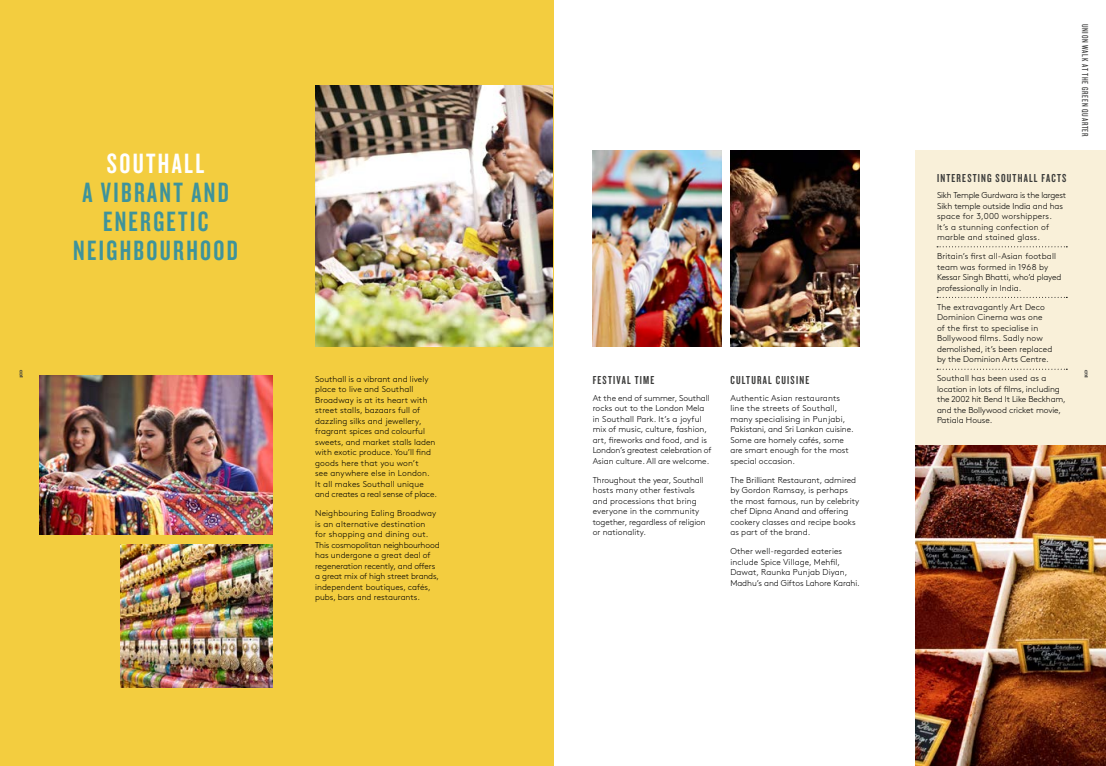
<style>
.page{position:relative;width:1106px;height:766px;background:#fff}
.page>*{position:absolute;margin:0;border:0;box-sizing:border-box;transform-origin:0 0}
.t1{font:29px/29px "Knockout HTF48 Featherweight";letter-spacing:.08em;color:#3e939b;text-align:center}
.t2{font:29px "Knockout HTF48 Featherweight";letter-spacing:.08em;color:#fff}
.t3{font:12px "Knockout HTF48 Featherweight";letter-spacing:.1em;color:#3c3c3b}
.t4{font:9px "Knockout HTF28 Junior Featherwt";letter-spacing:.08em;color:#3c3c3b}
.t5{font:300 8.5px/10.5px "Brown Pro";color:#000}
</style>
<div class="page">
<div style="left:0;top:0;width:553px;height:765px;background:#f3cd3f"></div>
<img style="left:315px;top:85px;width:238px;height:261px">
<img style="left:40px;top:375px;width:232px;height:159px">
<img style="left:120px;top:544px;width:152px;height:143px">
<div style="left:915px;top:151px;width:191px;height:329px;background:#f9f0d9"></div>
<img style="left:730px;top:151px;width:129px;height:195px">
<img style="left:592px;top:151px;width:130px;height:195px">
<img style="left:915px;top:446px;width:191px;height:319px">
<svg style="left:937px;top:246px;width:130px;height:1px"></svg>
<svg style="left:937px;top:297px;width:130px;height:1px"></svg>
<svg style="left:937px;top:368px;width:130px;height:1px"></svg>
<p class="t4" style="left:1089px;top:24px;width:114px;rotate:90deg">UNION WALK AT THE GREEN QUARTER</p>
<h1 class="t2" style="left:107px;top:149px;width:99px">SOUTHALL</h1>
<h1 class="t1" style="left:73px;top:178px;width:166px">A VIBRANT AND<br>ENERGETIC<br>NEIGHBOURHOOD</h1>
<h2 class="t3" style="left:937px;top:172px;width:131px">INTERESTING SOUTHALL FACTS</h2>
<p class="t5" style="left:937px;top:189px;width:131px">Sikh Temple Gurdwara is the largest<br>Sikh temple outside India and has space for 3,000 worshippers.<br>It’s a stunning confection of marble and stained glass.</p>
<p class="t5" style="left:937px;top:250px;width:126px">Britain’s first all-Asian football team was formed in 1968 by<br>Kessar Singh Bhatti, who’d played professionally in India.</p>
<p class="t5" style="left:937px;top:301px;width:117px">The extravagantly Art Deco<br>Dominion Cinema was one of the first to specialise in<br>Bollywood films. Sadly now demolished, it’s been replaced by the Dominion Arts Centre.</p>
<p class="t5" style="left:937px;top:372px;width:130px">Southall has been used as a location in lots of films, including the 2002 hit Bend It Like Beckham, and the Bollywood cricket movie,<br>Patiala House.</p>
<p class="t4" style="left:20px;top:368px;width:5px">8</p>
<p class="t4" style="left:1084px;top:368px;width:5px">9</p>
<p class="t5" style="left:315px;top:373px;width:123px">Southall is a vibrant and lively place to live and Southall<br>Broadway is at its heart with street stalls, bazaars full of dazzling silks and jewellery, fragrant spices and colourful sweets, and market stalls laden with exotic produce. You’ll find goods here that you won’t<br>see anywhere else in London.<br>It all makes Southall unique and creates a real sense of place.</p>
<p class="t5" style="left:315px;top:507px;width:126px">Neighbouring Ealing Broadway is an alternative destination<br>for shopping and dining out.<br>This cosmopolitan neighbourhood has undergone a great deal of regeneration recently, and offers a great mix of high street brands, independent boutiques, cafés, pubs, bars and restaurants.</p>
<h2 class="t3" style="left:592px;top:374px;width:63px">FESTIVAL TIME</h2>
<p class="t5" style="left:592px;top:391px;width:120px">At the end of summer, Southall rocks out to the London Mela in Southall Park. It’s a joyful mix of music, culture, fashion, art, fireworks and food, and is<br>London’s greatest celebration of<br>Asian culture. All are welcome.</p>
<p class="t5" style="left:592px;top:473px;width:115px">Throughout the year, Southall hosts many other festivals and processions that bring everyone in the community together, regardless of religion or nationality.</p>
<h2 class="t3" style="left:730px;top:374px;width:80px">CULTURAL CUISINE</h2>
<p class="t5" style="left:730px;top:391px;width:125px">Authentic Asian restaurants line the streets of Southall, many specialising in Punjabi,<br>Pakistani, and Sri Lankan cuisine.<br>Some are homely cafés, some are smart enough for the most special occasion.</p>
<p class="t5" style="left:730px;top:473px;width:130px">The Brilliant Restaurant, admired by Gordon Ramsay, is perhaps the most famous, run by celebrity chef Dipna Anand and offering cookery classes and recipe books as part of the brand.</p>
<p class="t5" style="left:730px;top:545px;width:131px">Other well-regarded eateries include Spice Village, Mehfil,<br>Dawat, Raunka Punjab Diyan,<br>Madhu’s and Giftos Lahore Karahi.</p>
</div>
